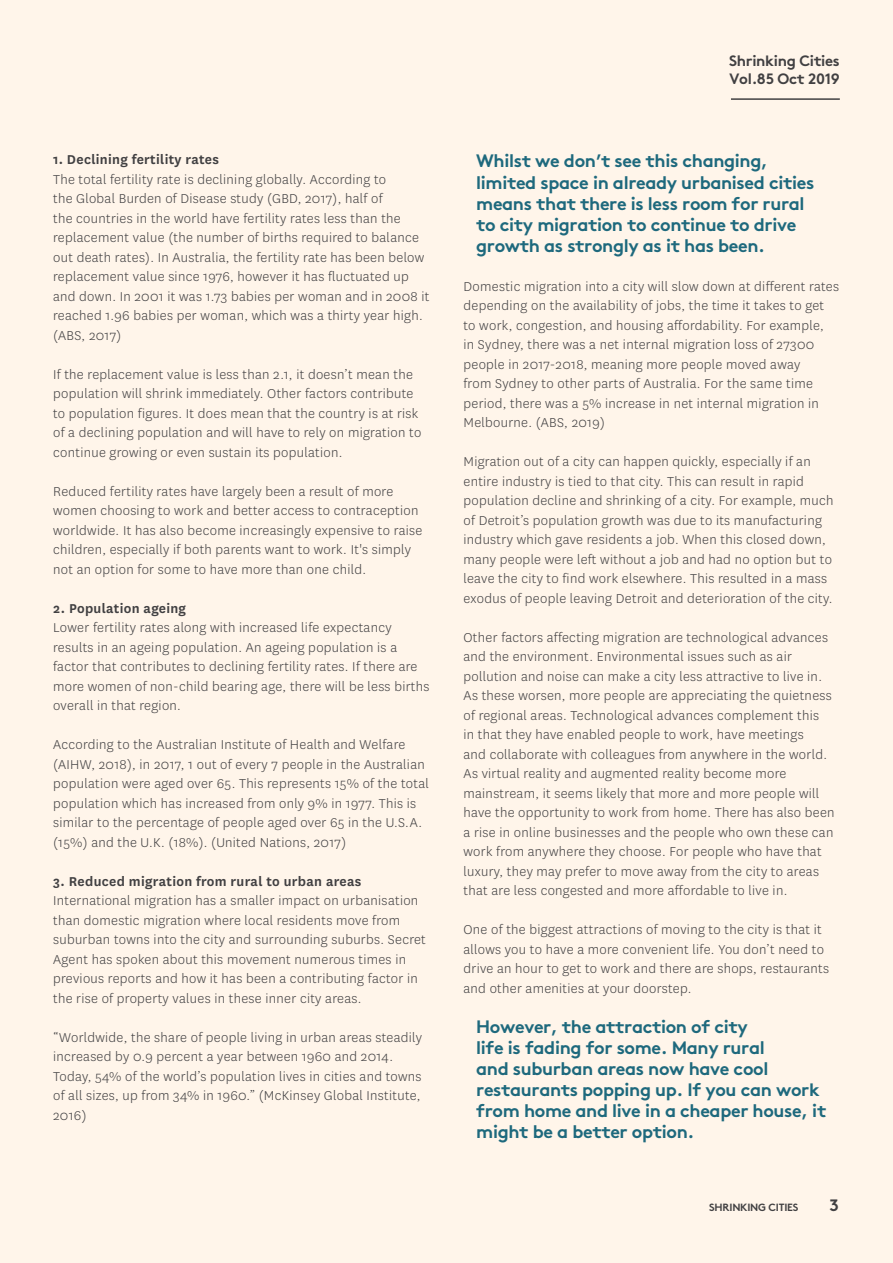
<style>
.page{position:relative;width:893px;height:1263px;background:#fff5ea}
.page>*{position:absolute;margin:0;border:0;box-sizing:border-box;transform-origin:0 0}
.t1{font:700 18px/21px "AS Brown Pro";letter-spacing:-.02em;color:#1e697d}
.t2{font:700 16.5px "AS Brown Pro";color:#414042}
.t3{font:300 15px/19.5px "National";letter-spacing:.02em;color:#414042}
.t4{font:600 15px "National";letter-spacing:.02em;color:#414042}
.t5{font:700 15px/18px "AS Brown Pro";letter-spacing:-.02em;color:#414042}
.t6{font:700 10.5px "AS Brown Pro";letter-spacing:-.02em;color:#414042}
</style>
<div class="page">
<hr style="left:731px;top:98px;width:109px;height:2px;background:#414042">
<p class="t4" style="left:53px;top:149px;width:167px">1. Declining fertility rates</p>
<p class="t3" style="left:53px;top:169px;width:378px">The total fertility rate is declining globally. According to<br>the Global Burden of Disease study (GBD, 2017), half of<br>the countries in the world have fertility rates less than the replacement value (the number of births required to balance out death rates). In Australia, the fertility rate has been below replacement value since 1976, however it has fluctuated up and down. In 2001 it was 1.73 babies per woman and in 2008 it reached 1.96 babies per woman, which was a thirty year high. (ABS, 2017)</p>
<p class="t3" style="left:53px;top:364px;width:370px">If the replacement value is less than 2.1, it doesn’t mean the population will shrink immediately. Other factors contribute to population figures. It does mean that the country is at risk of a declining population and will have to rely on migration to continue growing or even sustain its population.</p>
<p class="t3" style="left:53px;top:481px;width:371px">Reduced fertility rates have largely been a result of more women choosing to work and better access to contraception worldwide. It has also become increasingly expensive to raise children, especially if both parents want to work. It's simply not an option for some to have more than one child.</p>
<p class="t4" style="left:53px;top:598px;width:134px">2. Population ageing</p>
<p class="t3" style="left:53px;top:618px;width:378px">Lower fertility rates along with increased life expectancy results in an ageing population. An ageing population is a factor that contributes to declining fertility rates. If there are more women of non-child bearing age, there will be less births overall in that region.</p>
<p class="t3" style="left:53px;top:735px;width:377px">According to the Australian Institute of Health and Welfare (AIHW, 2018), in 2017, 1 out of every 7 people in the Australian population were aged over 65. This represents 15% of the total population which has increased from only 9% in 1977. This is similar to the percentage of people aged over 65 in the U.S.A. (15%) and the U.K. (18%). (United Nations, 2017)</p>
<p class="t4" style="left:53px;top:871px;width:310px">3. Reduced migration from rural to urban areas</p>
<p class="t3" style="left:53px;top:891px;width:374px">International migration has a smaller impact on urbanisation than domestic migration where local residents move from suburban towns into the city and surrounding suburbs. Secret Agent has spoken about this movement numerous times in previous reports and how it has been a contributing factor in the rise of property values in these inner city areas.</p>
<p class="t3" style="left:53px;top:1027px;width:370px">“Worldwide, the share of people living in urban areas steadily increased by 0.9 percent a year between 1960 and 2014.<br>Today, 54% of the world’s population lives in cities and towns of all sizes, up from 34% in 1960.” (McKinsey Global Institute, 2016)</p>
<p class="t5" style="left:729px;top:50px;width:112px">Shrinking Cities<br>Vol.85 Oct 2019</p>
<p class="t1" style="left:476px;top:149px;width:339px">Whilst we don’t see this changing, limited space in already urbanised cities means that there is less room for rural to city migration to continue to drive growth as strongly as it has been.</p>
<p class="t3" style="left:463px;top:276px;width:377px">Domestic migration into a city will slow down at different rates depending on the availability of jobs, the time it takes to get to work, congestion, and housing affordability. For example,<br>in Sydney, there was a net internal migration loss of 27300 people in 2017-2018, meaning more people moved away<br>from Sydney to other parts of Australia. For the same time period, there was a 5% increase in net internal migration in Melbourne. (ABS, 2019)</p>
<p class="t3" style="left:463px;top:451px;width:372px">Migration out of a city can happen quickly, especially if an entire industry is tied to that city. This can result in rapid population decline and shrinking of a city. For example, much of Detroit’s population growth was due to its manufacturing industry which gave residents a job. When this closed down, many people were left without a job and had no option but to leave the city to find work elsewhere. This resulted in a mass exodus of people leaving Detroit and deterioration of the city.</p>
<p class="t3" style="left:463px;top:627px;width:373px">Other factors affecting migration are technological advances and the environment. Environmental issues such as air pollution and noise can make a city less attractive to live in.<br>As these worsen, more people are appreciating the quietness of regional areas. Technological advances complement this<br>in that they have enabled people to work, have meetings<br>and collaborate with colleagues from anywhere in the world.<br>As virtual reality and augmented reality become more mainstream, it seems likely that more and more people will have the opportunity to work from home. There has also been a rise in online businesses and the people who own these can work from anywhere they choose. For people who have that luxury, they may prefer to move away from the city to areas that are less congested and more affordable to live in.</p>
<p class="t3" style="left:463px;top:919px;width:367px">One of the biggest attractions of moving to the city is that it allows you to have a more convenient life. You don’t need to drive an hour to get to work and there are shops, restaurants and other amenities at your doorstep.</p>
<p class="t1" style="left:476px;top:1015px;width:352px">However, the attraction of city<br>life is fading for some. Many rural<br>and suburban areas now have cool restaurants popping up. If you can work from home and live in a cheaper house, it might be a better option.</p>
<p class="t6" style="left:709px;top:1199px;width:91px">SHRINKING CITIES</p>
<p class="t2" style="left:829px;top:1192px;width:11px">3</p>
</div>
